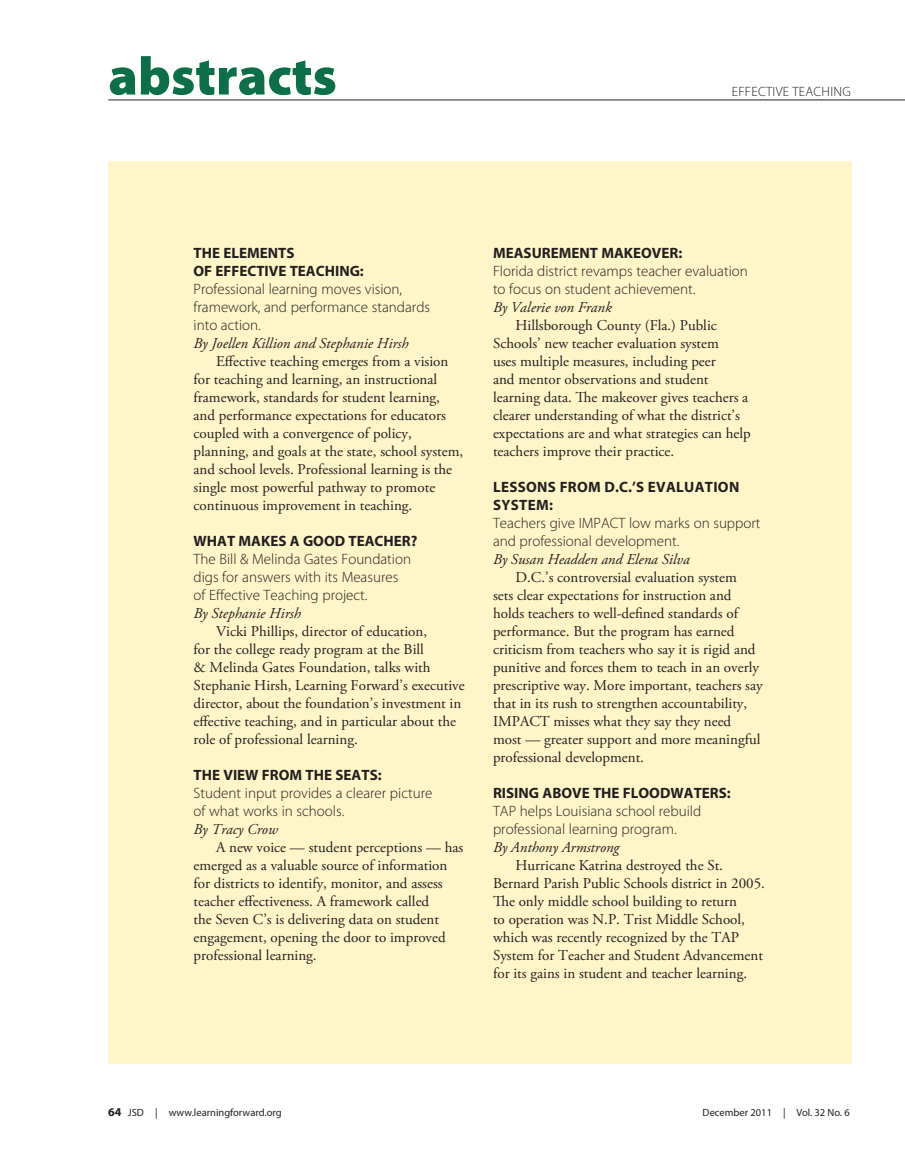
<style>
.page{position:relative;width:905px;height:1175px;background:#fff}
.page>*{position:absolute;margin:0;border:0;box-sizing:border-box;transform-origin:0 0}
.t1{font:900 54px "Myriad Pro";color:#0c6f49}
.body{font:15px/18px "Adobe Garamond Pro";color:#231f20}
.box{font:300 15px/18px "Myriad Pro";color:#231f20}
.body-2{font:italic 15px "Adobe Garamond Pro";color:#231f20}
.t2{font:300 13.5px "Myriad Pro";letter-spacing:.02em;color:#231f20}
.t3{font:10.5px "Myriad Pro";color:#231f20}
.s1{font-weight:700}
.s2{font-weight:700;font-size:12px}
</style>
<div class="page">
<hr style="left:108px;top:100px;width:796px;height:1px;background:#231f20">
<div style="left:108px;top:161px;width:743px;height:902px;background:#fef6c9"></div>
<p class="t1" style="left:108px;top:46px;width:230px">abstracts</p>
<p class="t2" style="left:732px;top:84px;width:120px">EFFECTIVE TEACHING</p>
<p class="box" style="left:193px;top:244px;width:238px"><span class="s1">THE ELEMENTS<br>OF EFFECTIVE TEACHING:<br></span>Professional learning moves vision, framework, and performance standards into action.</p>
<p class="body-2" style="left:193px;top:334px;width:217px">By Joellen Killion and Stephanie Hirsh</p>
<p class="body" style="left:193px;top:352px;width:271px;text-indent:22px">Effective teaching emerges from a vision for teaching and learning, an instructional framework, standards for student learning, and performance expectations for educators coupled with a convergence of policy, planning, and goals at the state, school system, and school levels. Professional learning is the single most powerful pathway to promote continuous improvement in teaching.</p>
<p class="box" style="left:193px;top:532px;width:225px"><span class="s1">WHAT MAKES A GOOD TEACHER?<br></span>The Bill &amp; Melinda Gates Foundation digs for answers with its Measures<br>of Effective Teaching project.</p>
<p class="body-2" style="left:193px;top:604px;width:109px">By Stephanie Hirsh</p>
<p class="body" style="left:193px;top:622px;width:272px;text-indent:22px">Vicki Phillips, director of education,<br>for the college ready program at the Bill<br>&amp; Melinda Gates Foundation, talks with Stephanie Hirsh, Learning Forward’s executive director, about the foundation’s investment in effective teaching, and in particular about the role of professional learning.</p>
<p class="box" style="left:193px;top:766px;width:240px"><span class="s1">THE VIEW FROM THE SEATS:<br></span>Student input provides a clearer picture of what works in schools.</p>
<p class="body-2" style="left:193px;top:820px;width:86px">By Tracy Crow</p>
<p class="body" style="left:193px;top:838px;width:271px;text-indent:22px">A new voice — student perceptions — has emerged as a valuable source of information for districts to identify, monitor, and assess teacher effectiveness. A framework called<br>the Seven C’s is delivering data on student engagement, opening the door to improved professional learning.</p>
<p class="box" style="left:493px;top:244px;width:256px"><span class="s1">MEASUREMENT MAKEOVER:<br></span>Florida district revamps teacher evaluation to focus on student achievement.</p>
<p class="body-2" style="left:493px;top:298px;width:120px">By Valerie von Frank</p>
<p class="body" style="left:493px;top:316px;width:259px;text-indent:22px">Hillsborough County (Fla.) Public Schools’ new teacher evaluation system<br>uses multiple measures, including peer<br>and mentor observations and student learning data. The makeover gives teachers a clearer understanding of what the district’s expectations are and what strategies can help teachers improve their practice.</p>
<p class="box" style="left:493px;top:478px;width:269px"><span class="s1">LESSONS FROM D.C.’S EVALUATION<br>SYSTEM:<br></span>Teachers give IMPACT low marks on support and professional development.</p>
<p class="body-2" style="left:493px;top:550px;width:198px">By Susan Headden and Elena Silva</p>
<p class="body" style="left:493px;top:568px;width:271px;text-indent:22px">D.C.’s controversial evaluation system<br>sets clear expectations for instruction and holds teachers to well-defined standards of performance. But the program has earned criticism from teachers who say it is rigid and punitive and forces them to teach in an overly prescriptive way. More important, teachers say that in its rush to strengthen accountability, IMPACT misses what they say they need most — greater support and more meaningful professional development.</p>
<p class="box" style="left:493px;top:784px;width:239px"><span class="s1">RISING ABOVE THE FLOODWATERS:<br></span>TAP helps Louisiana school rebuild professional learning program.</p>
<p class="body-2" style="left:493px;top:838px;width:128px">By Anthony Armstrong</p>
<p class="body" style="left:493px;top:856px;width:273px;text-indent:22px">Hurricane Katrina destroyed the St.<br>Bernard Parish Public Schools district in 2005.<br>The only middle school building to return<br>to operation was N.P. Trist Middle School, which was recently recognized by the TAP System for Teacher and Student Advancement for its gains in student and teacher learning.</p>
<p class="t3" style="left:108px;top:1107px;width:175px"><span class="s2">64</span> JSD | www.learningforward.org</p>
<p class="t3" style="left:702px;top:1107px;width:149px">December 2011 | Vol. 32 No. 6</p>
</div>
